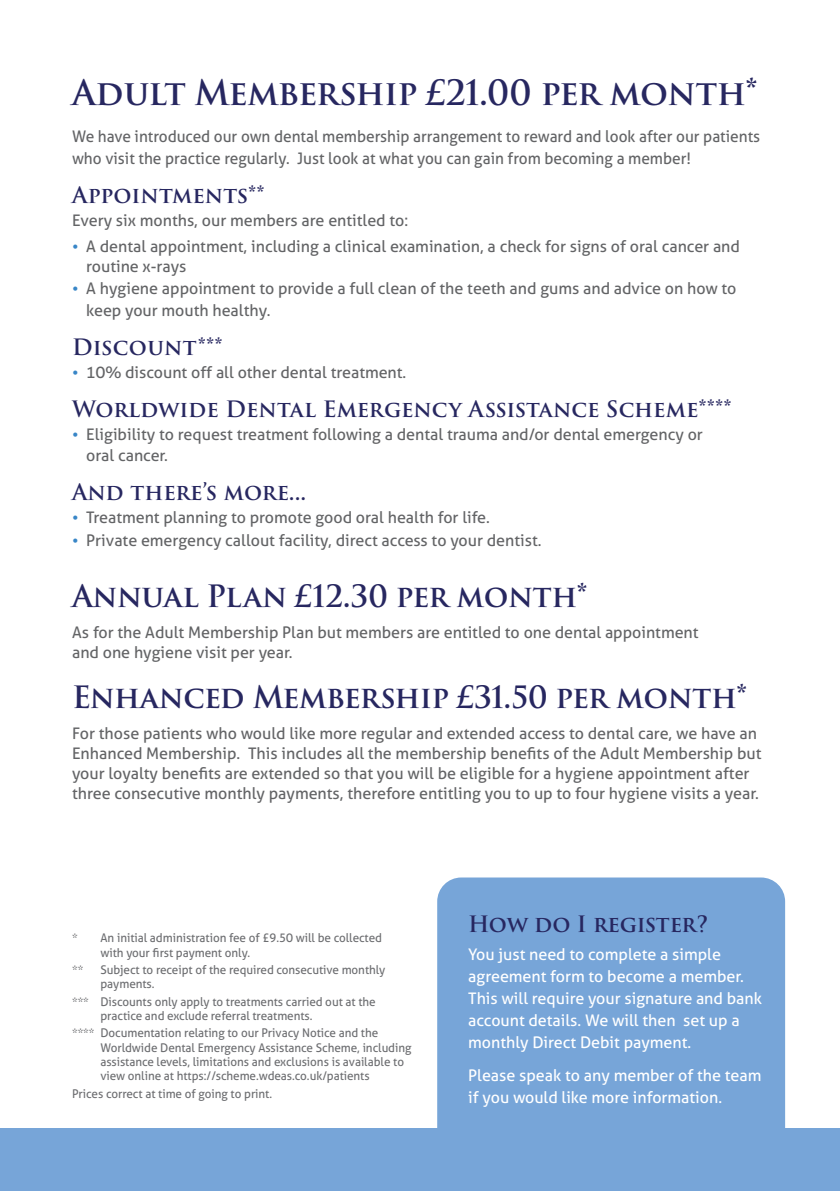
<style>
.page{position:relative;width:840px;height:1191px;background:#fff}
.page>*{position:absolute;margin:0;border:0;box-sizing:border-box;transform-origin:0 0}
.t1{font:600 34px "Trajan Pro 3";letter-spacing:-.02em;color:#272760}
.t2{font:600 30px "Trajan Pro 3";letter-spacing:-.02em;color:#272760}
.t3{font:600 22px "Trajan Pro 3";letter-spacing:-.005em;color:#272760}
.t4{font:16px/20px "Aller";color:#636466}
.t5{font:16px/22px "Aller";color:#fff}
.t6{font:16px/22px "Aller";color:#636466;scale:.96 1}
.t7{font:12px/14.4px "Aller";letter-spacing:-.005em;color:#6d6e71}
.s1{color:#3886c7}
</style>
<div class="page">
<div style="left:0;top:1128px;width:839px;height:63px;background:#77a5d8"></div>
<div style="left:437px;top:877px;width:347px;height:251px;background:#77a5d8"></div>
<h1 class="t1" style="left:72px;top:68px;width:687px">Adult Membership £21.00 per month*</h1>
<p class="t6" style="left:72px;top:125px;width:717px">We have introduced our own dental membership arrangement to reward and look after our patients who visit the practice regularly. Just look at what you can gain from becoming a member!</p>
<h3 class="t3" style="left:72px;top:179px;width:194px">Appointments**</h3>
<p class="t4" style="left:72px;top:210px;width:337px">Every six months, our members are entitled to:</p>
<p class="t4" style="left:86px;top:236px;width:655px;text-indent:-14px"><span class="s1">•</span> A dental appointment, including a clinical examination, a check for signs of oral cancer and routine x-rays</p>
<p class="t4" style="left:86px;top:278px;width:651px;line-height:22px;text-indent:-14px"><span class="s1">•</span> A hygiene appointment to provide a full clean of the teeth and gums and advice on how to keep your mouth healthy.</p>
<h3 class="t3" style="left:72px;top:331px;width:152px">Discount***</h3>
<p class="t4" style="left:72px;top:362px;width:336px"><span class="s1">•</span> 10% discount off all other dental treatment.</p>
<h3 class="t3" style="left:72px;top:393px;width:661px">Worldwide Dental Emergency Assistance Scheme****</h3>
<p class="t4" style="left:86px;top:424px;width:618px;line-height:21px;text-indent:-14px"><span class="s1">•</span> Eligibility to request treatment following a dental trauma and/or dental emergency or oral cancer.</p>
<h3 class="t3" style="left:72px;top:476px;width:236px">And there’s more...</h3>
<p class="t4" style="left:72px;top:507px;width:419px"><span class="s1">•</span> Treatment planning to promote good oral health for life.</p>
<p class="t4" style="left:72px;top:530px;width:470px"><span class="s1">•</span> Private emergency callout facility, direct access to your dentist.</p>
<h2 class="t2" style="left:72px;top:574px;width:517px">Annual Plan £12.30 per month*</h2>
<p class="t4" style="left:72px;top:622px;width:627px">As for the Adult Membership Plan but members are entitled to one dental appointment and one hygiene visit per year.</p>
<h2 class="t2" style="left:72px;top:675px;width:676px">Enhanced Membership £31.50 per month*</h2>
<p class="t4" style="left:72px;top:723px;width:690px">For those patients who would like more regular and extended access to dental care, we have an Enhanced Membership. This includes all the membership benefits of the Adult Membership but your loyalty benefits are extended so that you will be eligible for a hygiene appointment after three consecutive monthly payments, therefore entitling you to up to four hygiene visits a year.</p>
<p class="t7" style="left:100px;top:930px;width:283px;text-indent:-28px">* An initial administration fee of £9.50 will be collected with your first payment only.</p>
<p class="t7" style="left:72px;top:962px;width:13px">**</p>
<p class="t7" style="left:100px;top:962px;width:286px">Subject to receipt of the required consecutive monthly payments.</p>
<p class="t7" style="left:100px;top:994px;width:276px;text-indent:-28px">*** Discounts only apply to treatments carried out at the practice and exclude referral treatments.</p>
<p class="t7" style="left:100px;top:1025px;width:312px;text-indent:-28px">**** Documentation relating to our Privacy Notice and the Worldwide Dental Emergency Assistance Scheme, including assistance levels, limitations and exclusions is available to view online at https://scheme.wdeas.co.uk/patients</p>
<p class="t7" style="left:72px;top:1086px;width:201px">Prices correct at time of going to print.</p>
<h3 class="t3" style="left:468px;top:908px;width:241px">How do I register?</h3>
<p class="t5" style="left:468px;top:942px;width:295px">You just need to complete a simple agreement form to become a member.<br>This will require your signature and bank account details. We will then set up a monthly Direct Debit payment.</p>
<p class="t5" style="left:468px;top:1064px;width:294px">Please speak to any member of the team if you would like more information.</p>
</div>
